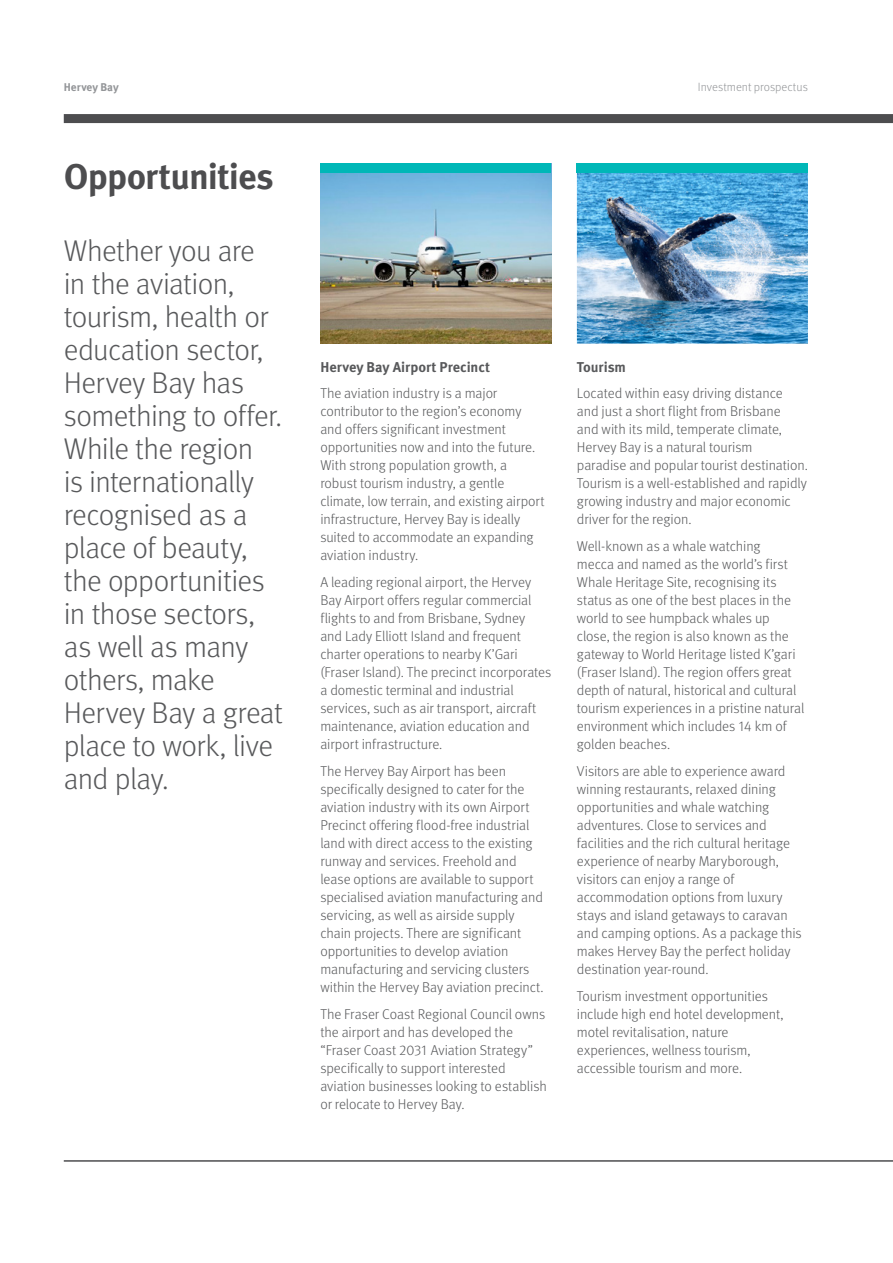
<style>
.page{position:relative;width:893px;height:1263px;background:#fff}
.page>*{position:absolute;margin:0;border:0;box-sizing:border-box;transform-origin:0 0}
.t1{font:700 36px "Meta Pro";letter-spacing:-.025em;color:#4d4d4f}
.t2{font:300 30px/33px "Meta Pro";letter-spacing:-.02em;color:#58595b}
.t3{font:300 14.25px/18px "Meta Pro";letter-spacing:-.005em;color:#58595b}
.t4{font:700 14.25px "Meta Pro";color:#58595b}
.t5{font:300 12px "Meta Pro";color:#939598}
.t6{font:700 11.25px "Meta Pro";letter-spacing:.005em;color:#939598}
</style>
<div class="page">
<hr style="left:64px;top:1160px;width:829px;height:2px;background:#4d4d4f">
<img style="left:577px;top:173px;width:231px;height:171px">
<img style="left:320px;top:173px;width:231px;height:171px">
<div style="left:320px;top:164px;width:231px;height:9px;background:#00b7b7"></div>
<div style="left:577px;top:164px;width:231px;height:9px;background:#00b7b7"></div>
<div style="left:64px;top:114px;width:829px;height:9px;background:#4d4d4f"></div>
<p class="t6" style="left:64px;top:79px;width:57px">Hervey Bay</p>
<p class="t5" style="left:698px;top:79px;width:112px">Investment prospectus</p>
<h1 class="t1" style="left:64px;top:148px;width:212px">Opportunities</h1>
<p class="t2" style="left:64px;top:232px;width:220px">Whether you are in the aviation, tourism, health or education sector,<br>Hervey Bay has something to offer.<br>While the region<br>is internationally recognised as a place of beauty, the opportunities in those sectors, as well as many others, make<br>Hervey Bay a great place to work, live and play.</p>
<p class="t4" style="left:320px;top:355px;width:171px">Hervey Bay Airport Precinct</p>
<p class="t3" style="left:320px;top:384px;width:226px">The aviation industry is a major contributor to the region’s economy and offers significant investment opportunities now and into the future.<br>With strong population growth, a robust tourism industry, a gentle climate, low terrain, and existing airport infrastructure, Hervey Bay is ideally suited to accommodate an expanding aviation industry.</p>
<p class="t3" style="left:320px;top:572px;width:233px">A leading regional airport, the Hervey Bay Airport offers regular commercial flights to and from Brisbane, Sydney<br>and Lady Elliott Island and frequent charter operations to nearby K’Gari (Fraser Island). The precinct incorporates a domestic terminal and industrial services, such as air transport, aircraft maintenance, aviation education and airport infrastructure.</p>
<p class="t3" style="left:320px;top:761px;width:225px">The Hervey Bay Airport has been specifically designed to cater for the aviation industry with its own Airport Precinct offering flood-free industrial land with direct access to the existing runway and services. Freehold and lease options are available to support specialised aviation manufacturing and servicing, as well as airside supply chain projects. There are significant opportunities to develop aviation manufacturing and servicing clusters within the Hervey Bay aviation precinct.</p>
<p class="t3" style="left:320px;top:1004px;width:228px">The Fraser Coast Regional Council owns the airport and has developed the “Fraser Coast 2031 Aviation Strategy” specifically to support interested aviation businesses looking to establish or relocate to Hervey Bay.</p>
<p class="t4" style="left:577px;top:356px;width:51px">Tourism</p>
<p class="t3" style="left:577px;top:384px;width:233px">Located within easy driving distance<br>and just a short flight from Brisbane<br>and with its mild, temperate climate, Hervey Bay is a natural tourism<br>paradise and popular tourist destination.<br>Tourism is a well-established and rapidly growing industry and major economic driver for the region.</p>
<p class="t3" style="left:577px;top:536px;width:229px">Well-known as a whale watching<br>mecca and named as the world’s first Whale Heritage Site, recognising its status as one of the best places in the world to see humpback whales up close, the region is also known as the gateway to World Heritage listed K’gari (Fraser Island). The region offers great depth of natural, historical and cultural tourism experiences in a pristine natural environment which includes 14 km of golden beaches.</p>
<p class="t3" style="left:577px;top:761px;width:226px">Visitors are able to experience award winning restaurants, relaxed dining opportunities and whale watching adventures. Close to services and facilities and the rich cultural heritage experience of nearby Maryborough, visitors can enjoy a range of accommodation options from luxury stays and island getaways to caravan and camping options. As a package this makes Hervey Bay the perfect holiday destination year-round.</p>
<p class="t3" style="left:577px;top:986px;width:208px">Tourism investment opportunities include high end hotel development, motel revitalisation, nature experiences, wellness tourism, accessible tourism and more.</p>
</div>
